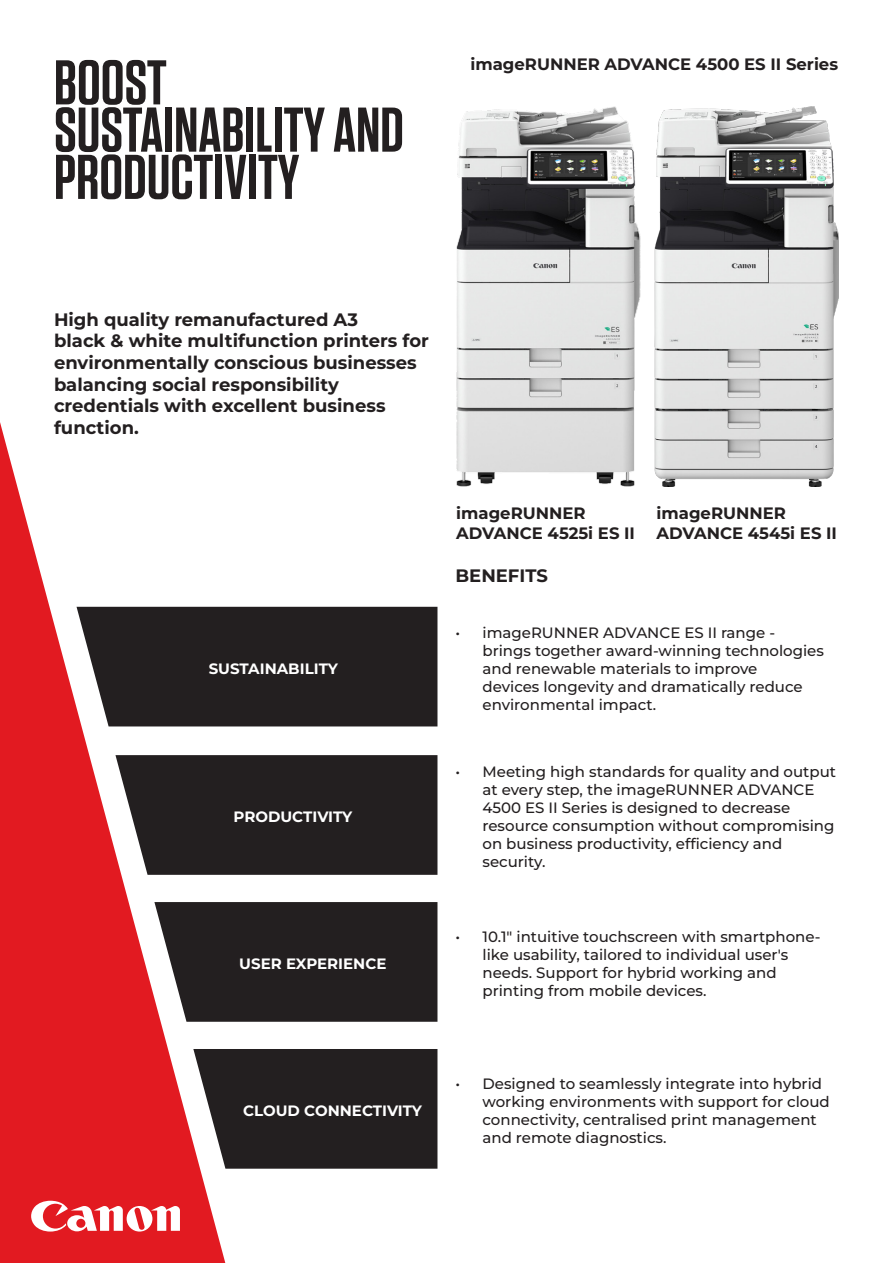
<style>
.page{position:relative;width:893px;height:1263px;background:#fff}
.page>*{position:absolute;margin:0;border:0;box-sizing:border-box;transform-origin:0 0}
.t1{font:600 63px/47.2px "Tungsten";color:#231f20}
.t2{font:700 18px/21.6px "Montserrat";color:#231f20}
.t3{font:700 16.5px/19.8px "Montserrat";color:#231f20}
.t4{font:500 15px/18px "Montserrat";color:#231f20}
.t5{font:700 15px "Montserrat";color:#fff}
</style>
<div class="page">
<svg style="left:0;top:422px;width:225px;height:841px;fill:#e21a21"></svg>
<svg style="left:31px;top:1201px;width:149px;height:30px"></svg>
<svg style="left:193px;top:1049px;width:245px;height:120px;background:#343031"></svg>
<svg style="left:154px;top:902px;width:284px;height:120px;background:#312c2d"></svg>
<svg style="left:115px;top:755px;width:323px;height:120px;background:#2f2a2b"></svg>
<div style="left:77px;top:607px;width:361px;height:119px;background:#231f20"></div>
<img style="left:456px;top:107px;width:382px;height:380px">
<p class="t1" style="left:54px;top:60px;width:351px">BOOST<br>SUSTAINABILITY AND<br>PRODUCTIVITY</p>
<p class="t3" style="left:470px;top:53px;width:369px">imageRUNNER ADVANCE 4500 ES II Series</p>
<p class="t2" style="left:54px;top:308px;width:376px">High quality remanufactured A3<br>black &amp; white multifunction printers for environmentally conscious businesses balancing social responsibility credentials with excellent business function.</p>
<p class="t5" style="left:209px;top:658px;width:131px">SUSTAINABILITY</p>
<p class="t5" style="left:234px;top:806px;width:120px">PRODUCTIVITY</p>
<p class="t5" style="left:239px;top:953px;width:149px">USER EXPERIENCE</p>
<p class="t3" style="left:456px;top:503px;width:180px">imageRUNNER<br>ADVANCE 4525i ES II</p>
<p class="t3" style="left:656px;top:503px;width:182px">imageRUNNER<br>ADVANCE 4545i ES II</p>
<p class="t2" style="left:455px;top:564px;width:94px">BENEFITS</p>
<p class="t4" style="left:482px;top:623px;width:343px;text-indent:-27px">• imageRUNNER ADVANCE ES II range - brings together award-winning technologies and renewable materials to improve<br>devices longevity and dramatically reduce environmental impact.</p>
<p class="t4" style="left:482px;top:762px;width:355px;text-indent:-27px">• Meeting high standards for quality and output at every step, the imageRUNNER ADVANCE 4500 ES II Series is designed to decrease resource consumption without compromising on business productivity, efficiency and security.</p>
<p class="t4" style="left:482px;top:927px;width:340px;text-indent:-27px">• 10.1" intuitive touchscreen with smartphone&shy;like usability, tailored to individual user's needs. Support for hybrid working and printing from mobile devices.</p>
<p class="t5" style="left:243px;top:1100px;width:180px">CLOUD CONNECTIVITY</p>
<p class="t4" style="left:482px;top:1074px;width:349px;text-indent:-27px">• Designed to seamlessly integrate into hybrid working environments with support for cloud connectivity, centralised print management and remote diagnostics.</p>
</div>
